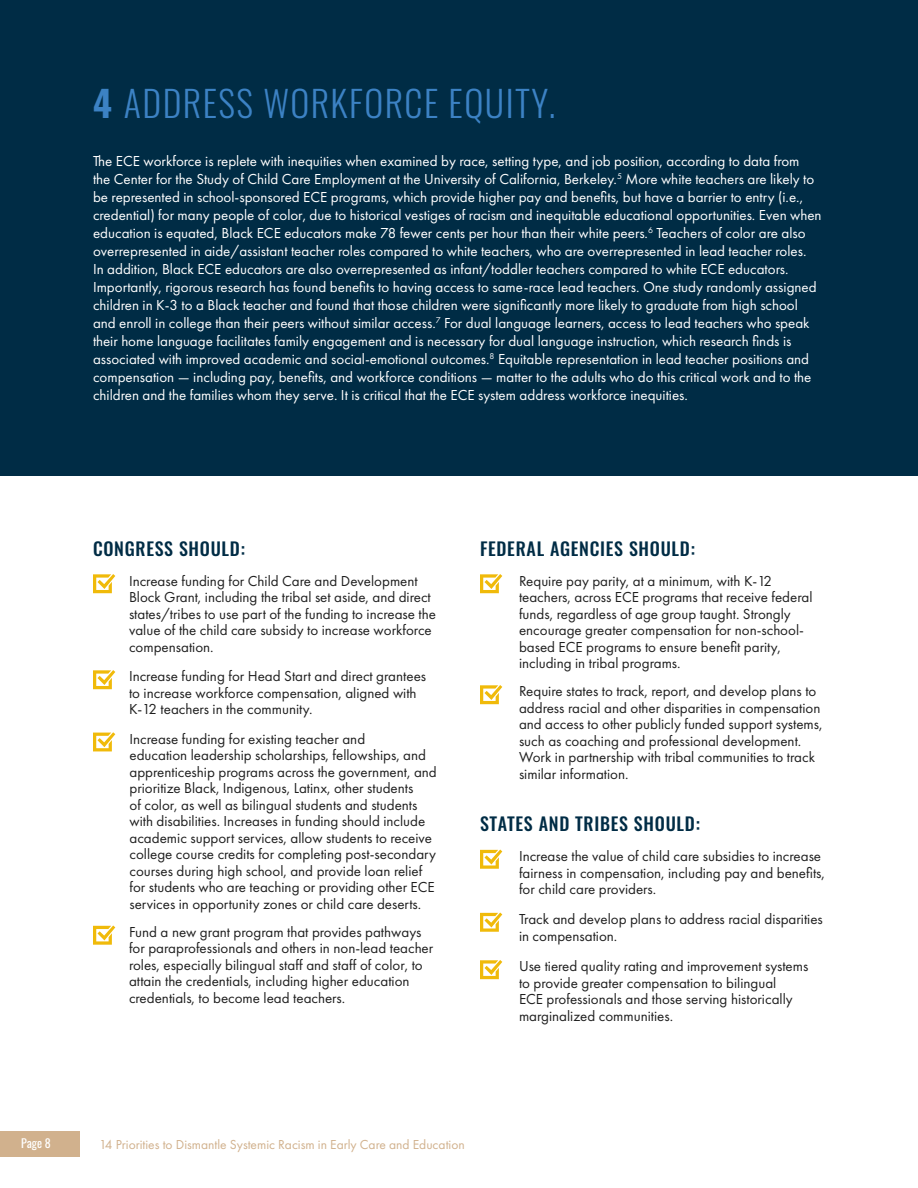
<style>
.page{position:relative;width:918px;height:1188px;background:#fff}
.page>*{position:absolute;margin:0;border:0;box-sizing:border-box;transform-origin:0 0}
.t1{font:300 36px "Oswald";letter-spacing:.04em;color:#3c82c4}
.t2{font:500 18px "Oswald";letter-spacing:.04em;color:#002c45}
.t3{font:15px/16.5px "Futura PT";color:#1f1f1f}
.t4{font:15px/18px "Futura PT";color:#fff}
.t5{font:13.5px "Futura PT";color:#d1b18d}
.t6{font:12px "Oswald";color:#fff}
.s1{font-weight:700}
</style>
<div class="page">
<div style="left:0;top:0;width:918px;height:476px;background:#002c45"></div>
<div style="left:0;top:1131px;width:80px;height:25px;background:#d1b18d"></div>
<svg style="left:93px;top:574px;width:22px;height:19px"></svg>
<svg style="left:93px;top:670px;width:22px;height:19px"></svg>
<svg style="left:93px;top:732px;width:22px;height:19px"></svg>
<svg style="left:480px;top:574px;width:22px;height:19px"></svg>
<svg style="left:480px;top:685px;width:22px;height:19px"></svg>
<svg style="left:480px;top:850px;width:22px;height:19px"></svg>
<svg style="left:93px;top:925px;width:22px;height:20px"></svg>
<svg style="left:480px;top:913px;width:22px;height:19px"></svg>
<svg style="left:480px;top:960px;width:22px;height:19px"></svg>
<h1 class="t1" style="left:93px;top:72px;width:464px"><span class="s1">4</span> ADDRESS WORKFORCE EQUITY.</h1>
<p class="t4" style="left:93px;top:152px;width:730px">The ECE workforce is replete with inequities when examined by race, setting type, and job position, according to data from<br>the Center for the Study of Child Care Employment at the University of California, Berkeley.<sup>5</sup> More white teachers are likely to be represented in school-sponsored ECE programs, which provide higher pay and benefits, but have a barrier to entry (i.e., credential) for many people of color, due to historical vestiges of racism and inequitable educational opportunities. Even when education is equated, Black ECE educators make 78 fewer cents per hour than their white peers.<sup>6</sup> Teachers of color are also overrepresented in aide/assistant teacher roles compared to white teachers, who are overrepresented in lead teacher roles.<br>In addition, Black ECE educators are also overrepresented as infant/toddler teachers compared to white ECE educators.<br>Importantly, rigorous research has found benefits to having access to same-race lead teachers. One study randomly assigned children in K-3 to a Black teacher and found that those children were significantly more likely to graduate from high school and enroll in college than their peers without similar access.<sup>7</sup> For dual language learners, access to lead teachers who speak their home language facilitates family engagement and is necessary for dual language instruction, which research finds is associated with improved academic and social-emotional outcomes.<sup>8</sup> Equitable representation in lead teacher positions and compensation — including pay, benefits, and workforce conditions — matter to the adults who do this critical work and to the children and the families whom they serve. It is critical that the ECE system address workforce inequities.</p>
<p class="t2" style="left:93px;top:539px;width:154px">CONGRESS SHOULD:</p>
<p class="t3" style="left:129px;top:572px;width:308px">Increase funding for Child Care and Development Block Grant, including the tribal set aside, and direct states/tribes to use part of the funding to increase the value of the child care subsidy to increase workforce compensation.</p>
<p class="t3" style="left:129px;top:668px;width:299px">Increase funding for Head Start and direct grantees to increase workforce compensation, aligned with<br>K-12 teachers in the community.</p>
<p class="t3" style="left:129px;top:730px;width:309px">Increase funding for existing teacher and<br>education leadership scholarships, fellowships, and apprenticeship programs across the government, and prioritize Black, Indigenous, Latinx, other students<br>of color, as well as bilingual students and students with disabilities. Increases in funding should include academic support services, allow students to receive college course credits for completing post-secondary courses during high school, and provide loan relief for students who are teaching or providing other ECE services in opportunity zones or child care deserts.</p>
<p class="t3" style="left:129px;top:924px;width:306px">Fund a new grant program that provides pathways for paraprofessionals and others in non-lead teacher roles, especially bilingual staff and staff of color, to attain the credentials, including higher education credentials, to become lead teachers.</p>
<p class="t2" style="left:480px;top:539px;width:217px">FEDERAL AGENCIES SHOULD:</p>
<p class="t3" style="left:519px;top:572px;width:295px">Require pay parity, at a minimum, with K-12 teachers, across ECE programs that receive federal funds, regardless of age group taught. Strongly encourage greater compensation for non-school&shy;based ECE programs to ensure benefit parity, including in tribal programs.</p>
<p class="t3" style="left:519px;top:683px;width:305px">Require states to track, report, and develop plans to address racial and other disparities in compensation and access to other publicly funded support systems, such as coaching and professional development.<br>Work in partnership with tribal communities to track similar information.</p>
<p class="t2" style="left:480px;top:814px;width:221px">STATES AND TRIBES SHOULD:</p>
<p class="t3" style="left:519px;top:848px;width:308px">Increase the value of child care subsidies to increase fairness in compensation, including pay and benefits, for child care providers.</p>
<p class="t3" style="left:519px;top:911px;width:305px">Track and develop plans to address racial disparities in compensation.</p>
<p class="t3" style="left:519px;top:958px;width:291px">Use tiered quality rating and improvement systems to provide greater compensation to bilingual<br>ECE professionals and those serving historically marginalized communities.</p>
<p class="t6" style="left:21px;top:1133px;width:31px">Page 8</p>
<p class="t5" style="left:99px;top:1136px;width:367px">14 Priorities to Dismantle Systemic Racism in Early Care and Education</p>
</div>
